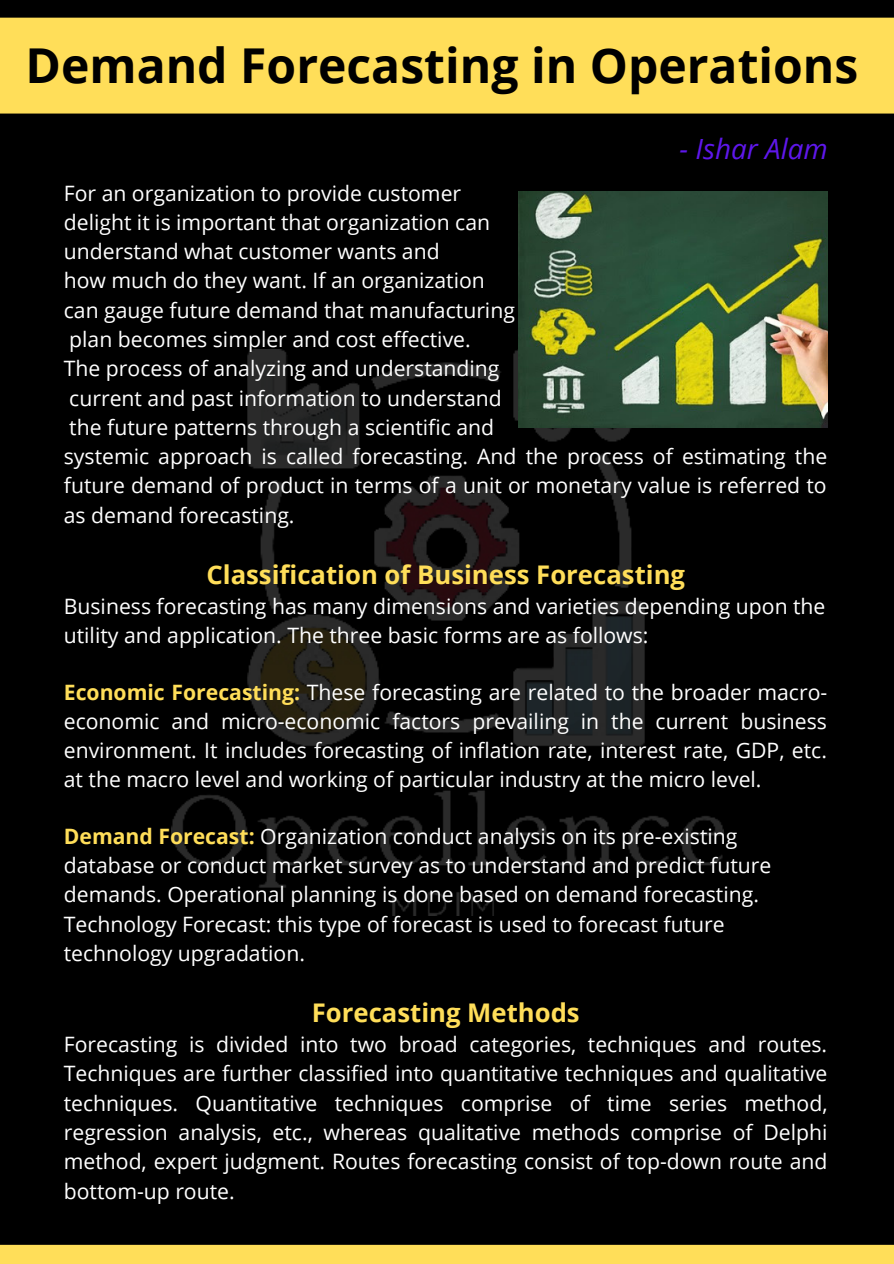
<style>
.page{position:relative;width:894px;height:1264px;background:#fff}
.page>*{position:absolute;margin:0;border:0;box-sizing:border-box;transform-origin:0 0}
.t1{font:700 48px "Open Sans";color:#000}
.t2{font:italic 27.9px "Open Sans";color:#5e17eb}
.t3{font:700 25.65px "Open Sans";color:#ffde59}
.t4{font:21.15px/29.2px "Open Sans";color:#fff;text-align:justify}
.s1{font-weight:700;color:#ffde59}
</style>
<div class="page">
<div style="left:0;top:0;width:893px;height:1263px;background:#000"></div>
<img style="left:171px;top:349px;width:552px;height:566px">
<img style="left:518px;top:192px;width:309px;height:235px">
<div style="left:0;top:18px;width:893px;height:96px;background:#ffde59"></div>
<div style="left:0;top:1244px;width:893px;height:19px;background:#ffde59"></div>
<p class="t1" style="left:25px;top:32px;width:834px">Demand Forecasting in Operations</p>
<p class="t2" style="left:679px;top:129px;width:149px">- Ishar Alam</p>
<p class="t4" style="left:64px;top:178px;width:399px">For an organization to provide customer</p>
<p class="t4" style="left:64px;top:207px;width:427px">delight it is important that organization can</p>
<p class="t4" style="left:64px;top:236px;width:377px">understand what customer wants and</p>
<p class="t4" style="left:64px;top:265px;width:422px">how much do they want. If an organization</p>
<p class="t4" style="left:64px;top:295px;width:452px">can gauge future demand that manufacturing</p>
<p class="t4" style="left:69px;top:324px;width:403px">plan becomes simpler and cost effective.</p>
<p class="t4" style="left:64px;top:353px;width:437px">The process of analyzing and understanding</p>
<p class="t4" style="left:69px;top:383px;width:434px">current and past information to understand</p>
<p class="t4" style="left:69px;top:412px;width:426px">the future patterns through a scientific and</p>
<p class="t4" style="left:64px;top:441px;width:764px">systemic approach is called forecasting. And the process of estimating the future demand of product in terms of a unit or monetary value is referred to as demand forecasting.</p>
<p class="t3" style="left:206px;top:556px;width:480px">Classification of Business Forecasting</p>
<p class="t4" style="left:64px;top:591px;width:763px">Business forecasting has many dimensions and varieties depending upon the utility and application. The three basic forms are as follows:</p>
<p class="t4" style="left:64px;top:676px;width:764px"><span class="s1">Economic Forecasting:</span> These forecasting are related to the broader macro&shy;economic and micro-economic factors prevailing in the current business environment. It includes forecasting of inflation rate, interest rate, GDP, etc. at the macro level and working of particular industry at the micro level.</p>
<p class="t4" style="left:64px;top:820px;width:708px;text-align:left"><span class="s1">Demand Forecast:</span> Organization conduct analysis on its pre-existing database or conduct market survey as to understand and predict future demands. Operational planning is done based on demand forecasting.</p>
<p class="t4" style="left:64px;top:908px;width:662px">Technology Forecast: this type of forecast is used to forecast future technology upgradation.</p>
<p class="t3" style="left:312px;top:994px;width:269px">Forecasting Methods</p>
<p class="t4" style="left:64px;top:1029px;width:765px">Forecasting is divided into two broad categories, techniques and routes.<br>Techniques are further classified into quantitative techniques and qualitative techniques. Quantitative techniques comprise of time series method, regression analysis, etc., whereas qualitative methods comprise of Delphi method, expert judgment. Routes forecasting consist of top-down route and bottom-up route.</p>
</div>
